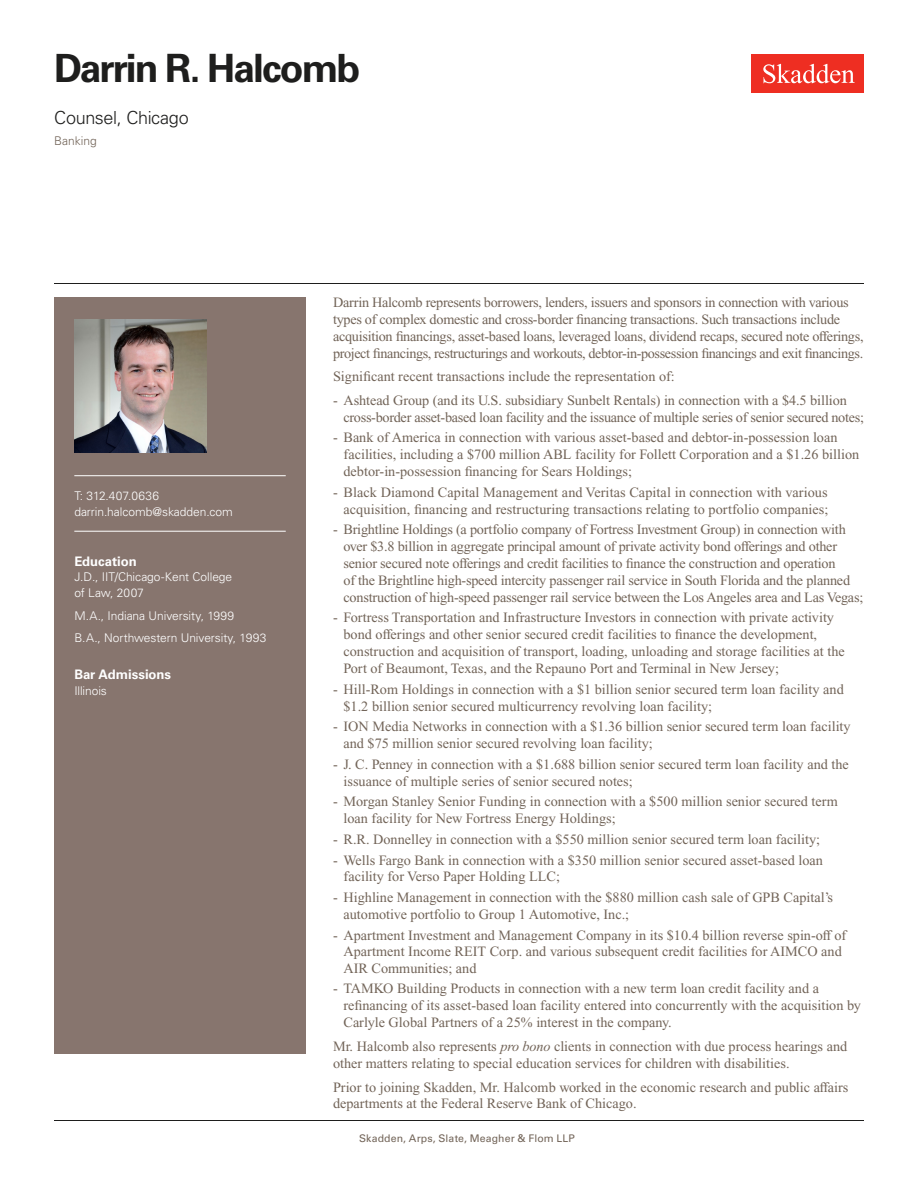
<style>
.page{position:relative;width:918px;height:1188px;background:#fff}
.page>*{position:absolute;margin:0;border:0;box-sizing:border-box;transform-origin:0 0}
.Name{font:700 39px "Univers LT Std";letter-spacing:-.05em;color:#1e1e1d}
.Title_and_Office{font:300 18px "Univers LT Std";letter-spacing:-.02em;color:#1e1e1d}
.Main_Body{font:14.25px/16.8px "Times New Roman PS Std";color:#726458}
.Main_Body-2{font:14.25px/16.8px "Times New Roman PS Std";letter-spacing:-.02em;color:#726458}
.Bar_Admission_Educat{font:700 13.2px "Univers LT Std";letter-spacing:-.005em;color:#fff}
.Sidebar_text{font:300 12px/15.8px "Univers LT Std";letter-spacing:-.005em;color:#fff}
.Email{font:300 12px "Univers LT Std";letter-spacing:-.005em;color:#fff}
.Phone_Number{font:300 12px "Univers LT Std";letter-spacing:.02em;color:#fff}
.Practice{font:300 12px "Univers LT Std";color:#726458}
.Folio{font:10.5px "Univers LT Std";letter-spacing:.01em;color:#726458}
.s1{font-style:italic}
.s2{font-weight:700;color:#fff}
</style>
<div class="page">
<div style="left:752px;top:54px;width:112px;height:39px;background:#ee2e22"></div>
<svg style="left:763px;top:64px;width:92px;height:19px"></svg>
<div style="left:54px;top:297px;width:252px;height:756px;background:#87756e"></div>
<hr style="left:74px;top:475px;width:212px;height:1px;background:#fff">
<hr style="left:74px;top:531px;width:212px;height:1px;background:#fff">
<img style="left:74px;top:320px;width:132px;height:132px">
<hr style="left:54px;top:1120px;width:810px;height:1px;background:#1e1e1d">
<hr style="left:54px;top:283px;width:810px;height:1px;background:#1e1e1d">
<h1 class="Name" style="left:54px;top:46px;width:308px">Darrin R. Halcomb</h1>
<h2 class="Title_and_Office" style="left:54px;top:107px;width:136px">Counsel, Chicago</h2>
<h3 class="Practice" style="left:54px;top:134px;width:44px">Banking</h3>
<p class="Phone_Number" style="left:74px;top:489px;width:86px">T: 312.407.0636</p>
<p class="Email" style="left:74px;top:504px;width:160px">darrin.halcomb@skadden.com</p>
<p class="Bar_Admission_Educat" style="left:74px;top:553px;width:64px">Education</p>
<p class="Sidebar_text" style="left:74px;top:569px;width:159px">J.D., IIT/Chicago-Kent College of Law, 2007</p>
<p class="Sidebar_text" style="left:74px;top:608px;width:161px">M.A., Indiana University, 1999</p>
<p class="Sidebar_text" style="left:74px;top:630px;width:194px">B.A., Northwestern University, 1993</p>
<p class="Bar_Admission_Educat" style="left:74px;top:667px;width:98px">Bar Admissions</p>
<p class="Sidebar_text" style="left:74px;top:683px;width:34px">Illinois</p>
<p class="Main_Body-2" style="left:333px;top:294px;width:532px">Darrin Halcomb represents borrowers, lenders, issuers and sponsors in connection with various types of complex domestic and cross-border financing transactions. Such transactions include acquisition financings, asset-based loans, leveraged loans, dividend recaps, secured note offerings, project financings, restructurings and workouts, debtor-in-possession financings and exit financings.</p>
<p class="Main_Body" style="left:333px;top:368px;width:343px">Significant recent transactions include the representation of:</p>
<p class="Main_Body-2" style="left:344px;top:392px;width:522px;text-indent:-10px">- Ashtead Group (and its U.S. subsidiary Sunbelt Rentals) in connection with a $4.5 billion cross-border asset-based loan facility and the issuance of multiple series of senior secured notes;</p>
<p class="Main_Body" style="left:344px;top:429px;width:517px;text-indent:-10px">- Bank of America in connection with various asset-based and debtor-in-possession loan facilities, including a $700 million ABL facility for Follett Corporation and a $1.26 billion debtor-in-possession financing for Sears Holdings;</p>
<p class="Main_Body" style="left:333px;top:484px;width:497px;text-align:right">- Black Diamond Capital Management and Veritas Capital in connection with various acquisition, financing and restructuring transactions relating to portfolio companies;</p>
<p class="Main_Body" style="left:344px;top:521px;width:521px;text-indent:-10px">- Brightline Holdings (a portfolio company of Fortress Investment Group) in connection with over $3.8 billion in aggregate principal amount of private activity bond offerings and other senior secured note offerings and credit facilities to finance the construction and operation<br>of the Brightline high-speed intercity passenger rail service in South Florida and the planned construction of high-speed passenger rail service between the Los Angeles area and Las Vegas;</p>
<p class="Main_Body" style="left:344px;top:609px;width:503px;text-indent:-10px">- Fortress Transportation and Infrastructure Investors in connection with private activity bond offerings and other senior secured credit facilities to finance the development, construction and acquisition of transport, loading, unloading and storage facilities at the Port of Beaumont, Texas, and the Repauno Port and Terminal in New Jersey;</p>
<p class="Main_Body" style="left:344px;top:681px;width:502px;text-indent:-10px">- Hill-Rom Holdings in connection with a $1 billion senior secured term loan facility and $1.2 billion senior secured multicurrency revolving loan facility;</p>
<p class="Main_Body" style="left:344px;top:718px;width:509px;text-indent:-10px">- ION Media Networks in connection with a $1.36 billion senior secured term loan facility and $75 million senior secured revolving loan facility;</p>
<p class="Main_Body" style="left:344px;top:756px;width:507px;text-indent:-10px">- J. C. Penney in connection with a $1.688 billion senior secured term loan facility and the issuance of multiple series of senior secured notes;</p>
<p class="Main_Body" style="left:344px;top:793px;width:496px;text-indent:-10px">- Morgan Stanley Senior Funding in connection with a $500 million senior secured term loan facility for New Fortress Energy Holdings;</p>
<p class="Main_Body" style="left:333px;top:831px;width:489px">- R.R. Donnelley in connection with a $550 million senior secured term loan facility;</p>
<p class="Main_Body" style="left:344px;top:851px;width:481px;text-indent:-10px">- Wells Fargo Bank in connection with a $350 million senior secured asset-based loan facility for Verso Paper Holding LLC;</p>
<p class="Main_Body" style="left:344px;top:889px;width:491px;text-indent:-10px">- Highline Management in connection with the $880 million cash sale of GPB Capital’s automotive portfolio to Group 1 Automotive, Inc.;</p>
<p class="Main_Body" style="left:344px;top:926px;width:504px;text-indent:-10px">- Apartment Investment and Management Company in its $10.4 billion reverse spin-off of<br>Apartment Income REIT Corp. and various subsequent credit facilities for AIMCO and<br>AIR Communities; and</p>
<p class="Main_Body" style="left:344px;top:980px;width:519px;text-indent:-10px">- TAMKO Building Products in connection with a new term loan credit facility and a refinancing of its asset-based loan facility entered into concurrently with the acquisition by<br>Carlyle Global Partners of a 25% interest in the company.</p>
<p class="Main_Body" style="left:333px;top:1038px;width:516px">Mr. Halcomb also represents <span class="s1">pro bono</span> clients in connection with due process hearings and other matters relating to special education services for children with disabilities.</p>
<p class="Main_Body" style="left:333px;top:1078px;width:517px">Prior to joining Skadden, Mr. Halcomb worked in the economic research and public affairs departments at the Federal Reserve Bank of Chicago.</p>
<p class="Folio" style="left:343px;top:1132px;width:233px"><span class="s2">1</span> Skadden, Arps, Slate, Meagher &amp; Flom LLP</p>
</div>
